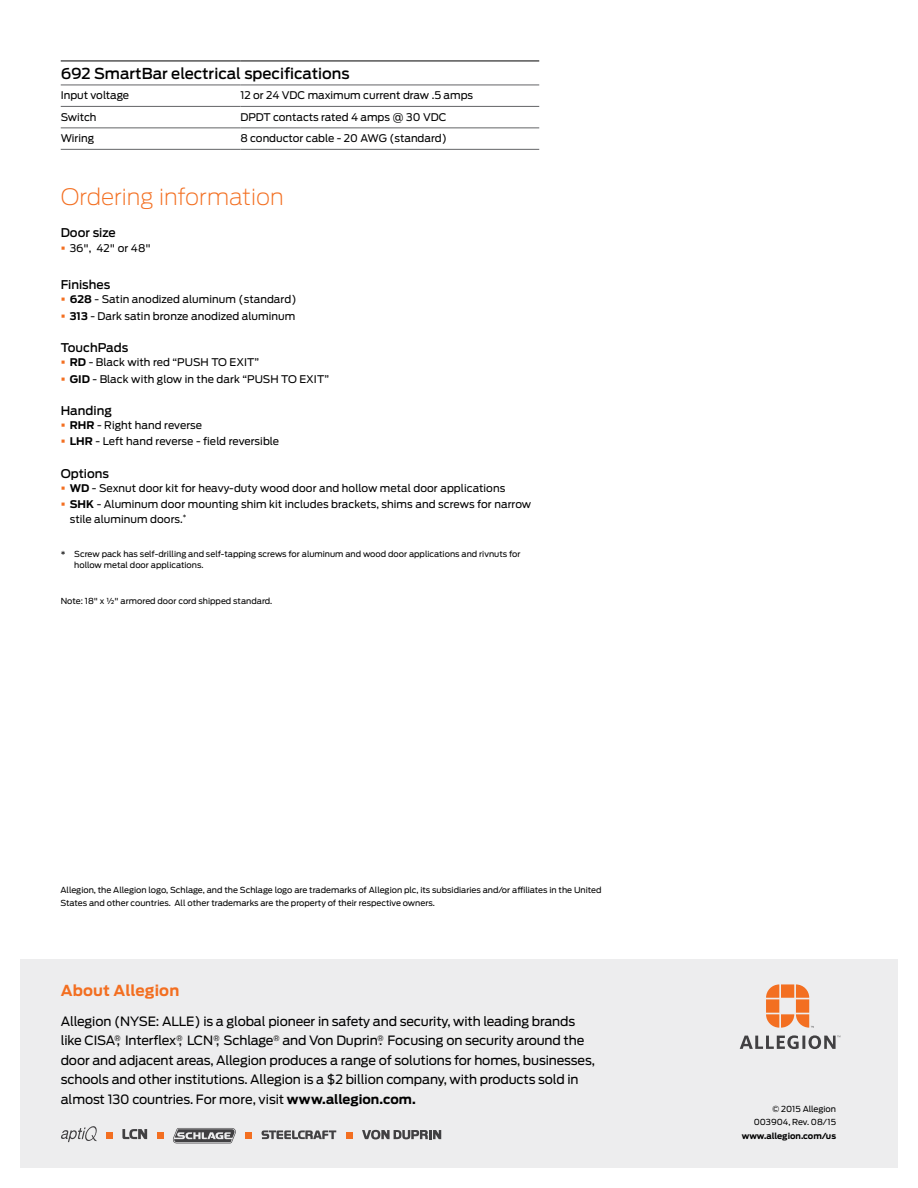
<style>
.page{position:relative;width:918px;height:1188px;background:#fff}
.page>*{position:absolute;margin:0;border:0;box-sizing:border-box;transform-origin:0 0}
.t1{font:200 22.5px "Antenna";color:#f36f21}
.t2{font:500 15px "Antenna";color:#000}
.t3{font:700 15px "Antenna";letter-spacing:.01em;color:#f36f21}
.t4{font:12.75px/19.5px "Antenna";letter-spacing:-.01em;color:#000}
.t5{font:500 12px "Antenna";color:#000}
.t6{font:10.5px/14.2px "Antenna";letter-spacing:.005em;color:#000}
.t7{font:8.25px/13.5px "Antenna";color:#000}
.t8{font:700 8.25px "Antenna";color:#000}
.s1{color:#f36f21}
.s2{font-weight:700}
</style>
<div class="page">
<div style="left:20px;top:959px;width:878px;height:209px;background:#ededee"></div>
<svg style="left:766px;top:984px;width:48px;height:44px"></svg>
<svg style="left:740px;top:1035px;width:100px;height:14px"></svg>
<svg style="left:122px;top:1129px;width:25px;height:10px"></svg>
<div style="left:106px;top:1133px;width:7px;height:6px;background:#f36f21"></div>
<svg style="left:157px;top:1133px;width:6px;height:6px"></svg>
<svg style="left:362px;top:1130px;width:79px;height:9px"></svg>
<svg style="left:173px;top:1128px;width:63px;height:15px"></svg>
<svg style="left:61px;top:1126px;width:36px;height:16px"></svg>
<svg style="left:262px;top:1130px;width:74px;height:9px"></svg>
<div style="left:245px;top:1133px;width:7px;height:6px;background:#f36f21"></div>
<svg style="left:346px;top:1133px;width:6px;height:6px"></svg>
<hr style="left:61px;top:61px;width:179px;height:1px;background:#000">
<hr style="left:240px;top:61px;width:299px;height:1px;background:#000">
<hr style="left:61px;top:85px;width:179px;height:1px;background:#636466">
<hr style="left:240px;top:85px;width:299px;height:1px;background:#636466">
<hr style="left:61px;top:106px;width:179px;height:1px;background:#636466">
<hr style="left:240px;top:106px;width:299px;height:1px;background:#636466">
<hr style="left:61px;top:128px;width:179px;height:1px;background:#636466">
<hr style="left:240px;top:128px;width:299px;height:1px;background:#636466">
<hr style="left:61px;top:149px;width:179px;height:1px;background:#636466">
<hr style="left:240px;top:149px;width:299px;height:1px;background:#636466">
<h2 class="t2" style="left:61px;top:65px;width:291px">692 SmartBar electrical specifications</h2>
<p class="t6" style="left:61px;top:88px;width:70px">Input voltage</p>
<p class="t6" style="left:240px;top:88px;width:234px">12 or 24 VDC maximum current draw .5 amps</p>
<p class="t6" style="left:61px;top:110px;width:37px">Switch</p>
<p class="t6" style="left:240px;top:110px;width:208px">DPDT contacts rated 4 amps @ 30 VDC</p>
<p class="t6" style="left:61px;top:131px;width:35px">Wiring</p>
<p class="t6" style="left:240px;top:131px;width:208px">8 conductor cable - 20 AWG (standard)</p>
<h1 class="t1" style="left:61px;top:184px;width:224px">Ordering information</h1>
<p class="t5" style="left:61px;top:226px;width:57px">Door size</p>
<p class="t6" style="left:61px;top:241px;width:92px"><span class="s1">▪</span> 36", 42" or 48"</p>
<p class="t5" style="left:61px;top:278px;width:51px">Finishes</p>
<p class="t6" style="left:61px;top:293px;width:237px"><span class="s1">▪</span> <span class="s2">628</span> - Satin anodized aluminum (standard)</p>
<p class="t6" style="left:61px;top:309px;width:236px"><span class="s1">▪</span> <span class="s2">313</span> - Dark satin bronze anodized aluminum</p>
<p class="t5" style="left:61px;top:341px;width:69px">TouchPads</p>
<p class="t6" style="left:61px;top:355px;width:200px"><span class="s1">▪</span> <span class="s2">RD</span> - Black with red “PUSH TO EXIT”</p>
<p class="t6" style="left:61px;top:372px;width:270px"><span class="s1">▪</span> <span class="s2">GID</span> - Black with glow in the dark “PUSH TO EXIT”</p>
<p class="t5" style="left:61px;top:403px;width:53px">Handing</p>
<p class="t6" style="left:61px;top:418px;width:143px"><span class="s1">▪</span> <span class="s2">RHR</span> - Right hand reverse</p>
<p class="t6" style="left:61px;top:435px;width:220px"><span class="s1">▪</span> <span class="s2">LHR</span> - Left hand reverse - field reversible</p>
<p class="t5" style="left:61px;top:466px;width:50px">Options</p>
<p class="t6" style="left:61px;top:481px;width:446px"><span class="s1">▪</span> <span class="s2">WD</span> - Sexnut door kit for heavy-duty wood door and hollow metal door applications</p>
<p class="t6" style="left:70px;top:497px;width:463px;text-indent:-9px"><span class="s1">▪</span> <span class="s2">SHK</span> - Aluminum door mounting shim kit includes brackets, shims and screws for narrow stile aluminum doors.<sup>*</sup></p>
<p class="t7" style="left:74px;top:548px;width:448px;line-height:11.2px;text-indent:-13px">* Screw pack has self-drilling and self-tapping screws for aluminum and wood door applications and rivnuts for hollow metal door applications.</p>
<p class="t7" style="left:61px;top:595px;width:213px">Note: 18" x ½" armored door cord shipped standard.</p>
<p class="t7" style="left:61px;top:883px;width:543px">Allegion, the Allegion logo, Schlage, and the Schlage logo are trademarks of Allegion plc, its subsidiaries and/or affiliates in the United<br>States and other countries. All other trademarks are the property of their respective owners.</p>
<h2 class="t3" style="left:61px;top:982px;width:120px">About Allegion</h2>
<p class="t4" style="left:61px;top:1012px;width:536px">Allegion (NYSE: ALLE) is a global pioneer in safety and security, with leading brands like CISA<sup>®</sup>, Interflex<sup>®</sup>, LCN<sup>®</sup>, Schlage<sup>®</sup> and Von Duprin<sup>®</sup>. Focusing on security around the door and adjacent areas, Allegion produces a range of solutions for homes, businesses, schools and other institutions. Allegion is a $2 billion company, with products sold in almost 130 countries. For more, visit <span class="s2">www.allegion.com.</span></p>
<p class="t7" style="left:754px;top:1102px;width:84px;text-align:right">© 2015 Allegion<br>003904, Rev. 08/15</p>
<p class="t8" style="left:742px;top:1131px;width:96px">www.allegion.com/us</p>
</div>
